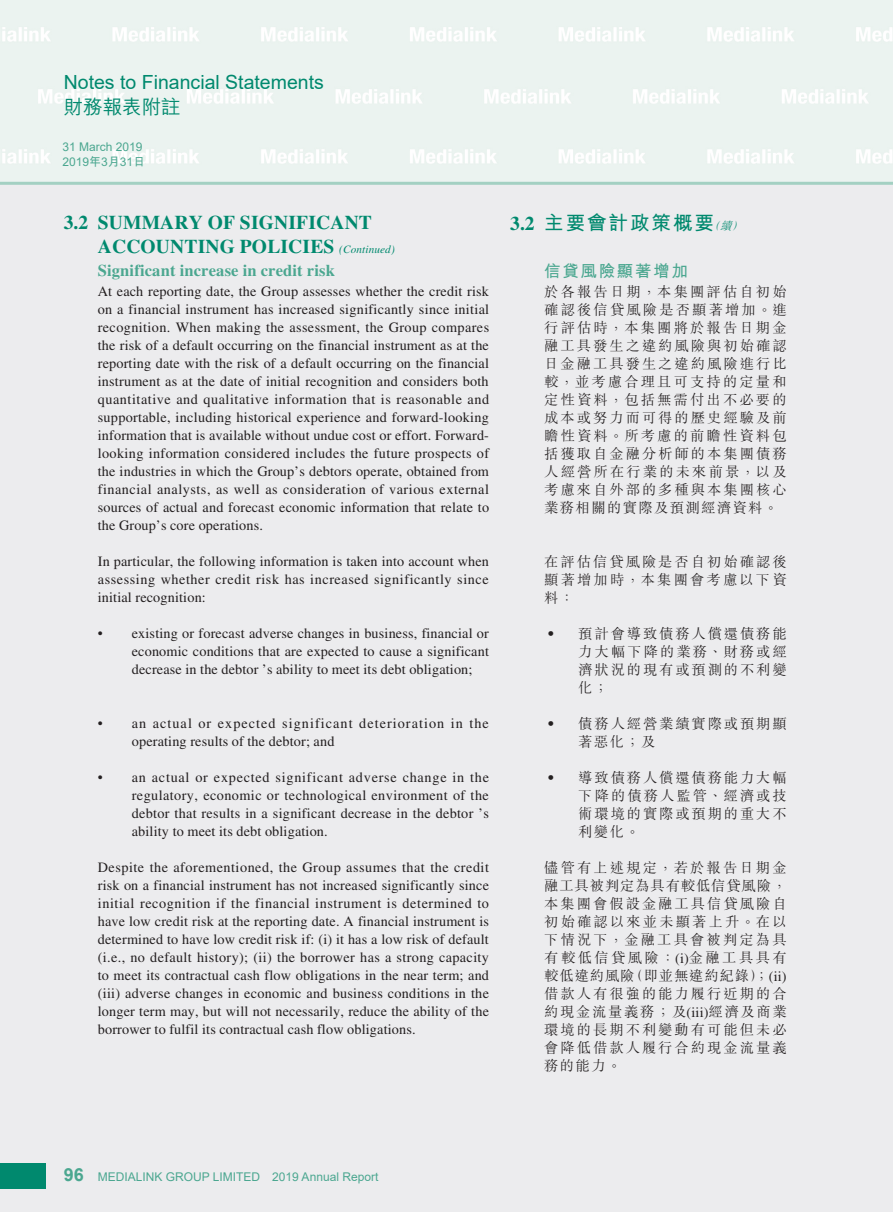
<style>
.page{position:relative;width:893px;height:1212px;background:#fff}
.page>*{position:absolute;margin:0;border:0;box-sizing:border-box;transform-origin:0 0}
._03_Subhead_1{font:700 19.5px/24px "Times LT Std";letter-spacing:.01em;color:#00896e}
.t1{font:19.5px "Arial";color:#00896e}
._003_C_Subhead_1{font:700 19.5px "M Hei HK";letter-spacing:.1em;color:#00896e}
.t2{font:500 19.5px "M Hei HK";color:#00896e}
._04_Subhead_2{font:700 16.5px "Times LT Std";letter-spacing:.01em;color:#4ba790}
._004_C_Subhead_2{font:700 16.5px "M Hei HK";letter-spacing:.1em;color:#4ba790}
._01_Body{font:14.25px/18px "Times LT Std";letter-spacing:.01em;color:#231f20;text-align:justify}
._001_C_Body{font:300 14.25px/18px "M Sung HK";letter-spacing:.145em;color:#231f20;text-align:justify}
._01_Body-2{font:14.25px/18px "Times LT Std";letter-spacing:.07em;color:#231f20}
.t3{font:12px "Arial";color:#4ba790}
.t4{font:700 12px "M Hei HK";color:#4ba790}
.s1{font-weight:400;font-style:italic;font-size:11.25px}
.s2{font-family:"Times LT Std"}
.s3{font-family:"M Sung HK";font-weight:300;font-style:italic;font-size:11.25px}
.s4{font-family:"Times LT Std";font-weight:400}
.s5{font-weight:700;font-size:18px}
</style>
<div class="page">
<div style="left:0;top:182px;width:893px;height:1030px;background:#ececee"></div>
<hr style="left:0;top:182px;width:893px;height:3px;background:#a3d0c2">
<div style="left:0;top:1163px;width:46px;height:25px;background:#00896e"></div>
<h1 class="t1" style="left:64px;top:69px;width:262px">Notes to Financial Statements</h1>
<h1 class="t2" style="left:64px;top:92px;width:118px">財務報表附註</h1>
<p class="t3" style="left:62px;top:139px;width:82px">31 March 2019</p>
<p class="t4" style="left:62px;top:153px;width:84px">2019年3月31日</p>
<p class="_03_Subhead_1" style="left:98px;top:210px;width:298px;text-indent:-34px">3.2 SUMMARY OF SIGNIFICANT<br>ACCOUNTING POLICIES <span class="s1">(Continued)</span></p>
<p class="_04_Subhead_2" style="left:98px;top:260px;width:239px">Significant increase in credit risk</p>
<p class="_01_Body" style="left:98px;top:282px;width:393px">At each reporting date, the Group assesses whether the credit risk on a financial instrument has increased significantly since initial recognition. When making the assessment, the Group compares the risk of a default occurring on the financial instrument as at the reporting date with the risk of a default occurring on the financial instrument as at the date of initial recognition and considers both quantitative and qualitative information that is reasonable and supportable, including historical experience and forward-looking information that is available without undue cost or effort. Forward&shy;looking information considered includes the future prospects of the industries in which the Group’s debtors operate, obtained from financial analysts, as well as consideration of various external sources of actual and forecast economic information that relate to the Group’s core operations.</p>
<p class="_01_Body" style="left:98px;top:552px;width:393px">In particular, the following information is taken into account when assessing whether credit risk has increased significantly since initial recognition:</p>
<p class="_01_Body" style="left:132px;top:624px;width:359px;text-indent:-34px">• existing or forecast adverse changes in business, financial or economic conditions that are expected to cause a significant decrease in the debtor ’s ability to meet its debt obligation;</p>
<p class="_01_Body-2" style="left:132px;top:714px;width:359px;text-indent:-34px">• an actual or expected significant deterioration in the operating results of the debtor; and</p>
<p class="_01_Body" style="left:132px;top:768px;width:359px;text-indent:-34px">• an actual or expected significant adverse change in the regulatory, economic or technological environment of the debtor that results in a significant decrease in the debtor ’s ability to meet its debt obligation.</p>
<p class="_01_Body" style="left:98px;top:858px;width:393px">Despite the aforementioned, the Group assumes that the credit risk on a financial instrument has not increased significantly since initial recognition if the financial instrument is determined to have low credit risk at the reporting date. A financial instrument is determined to have low credit risk if: (i) it has a low risk of default (i.e., no default history); (ii) the borrower has a strong capacity to meet its contractual cash flow obligations in the near term; and (iii) adverse changes in economic and business conditions in the longer term may, but will not necessarily, reduce the ability of the borrower to fulfil its contractual cash flow obligations.</p>
<p class="_003_C_Subhead_1" style="left:510px;top:209px;width:238px"><span class="s2">3.2</span> 主要會計政策概要<span class="s3">（續）</span></p>
<p class="_004_C_Subhead_2" style="left:544px;top:259px;width:145px">信貸風險顯著增加</p>
<p class="_001_C_Body" style="left:544px;top:282px;width:244px">於各報告日期，本集團評估自初始確認後信貸風險是否顯著增加。進行評估時，本集團將於報告日期金融工具發生之違約風險與初始確認日金融工具發生之違約風險進行比較，並考慮合理且可支持的定量和定性資料，包括無需付出不必要的成本或努力而可得的歷史經驗及前瞻性資料。所考慮的前瞻性資料包括獲取自金融分析師的本集團債務人經營所在行業的未來前景，以及考慮來自外部的多種與本集團核心業務相關的實際及預測經濟資料。</p>
<p class="_001_C_Body" style="left:544px;top:552px;width:244px">在評估信貸風險是否自初始確認後顯著增加時，本集團會考慮以下資料：</p>
<p class="_001_C_Body" style="left:544px;top:624px;width:16px">‧</p>
<p class="_001_C_Body" style="left:578px;top:624px;width:210px">預計會導致債務人償還債務能力大幅下降的業務、財務或經濟狀況的現有或預測的不利變化；</p>
<p class="_001_C_Body" style="left:544px;top:714px;width:16px">‧</p>
<p class="_001_C_Body" style="left:578px;top:714px;width:210px">債務人經營業績實際或預期顯著惡化；及</p>
<p class="_001_C_Body" style="left:544px;top:768px;width:16px">‧</p>
<p class="_001_C_Body" style="left:578px;top:768px;width:210px">導致債務人償還債務能力大幅下降的債務人監管、經濟或技術環境的實際或預期的重大不利變化。</p>
<p class="_001_C_Body" style="left:544px;top:858px;width:244px">儘管有上述規定，若於報告日期金融工具被判定為具有較低信貸風險，本集團會假設金融工具信貸風險自初始確認以來並未顯著上升。在以下情況下，金融工具會被判定為具有較低信貸風險：<span class="s4">(i)</span>金融工具具有較低違約風險（即並無違約紀錄）；<span class="s4">(ii)</span>借款人有很強的能力履行近期的合約現金流量義務；及<span class="s4">(iii)</span>經濟及商業環境的長期不利變動有可能但未必會降低借款人履行合約現金流量義務的能力。</p>
<p class="t3" style="left:64px;top:1168px;width:316px"><span class="s5">96</span> MEDIALINK GROUP LIMITED 2019 Annual Report</p>
</div>
